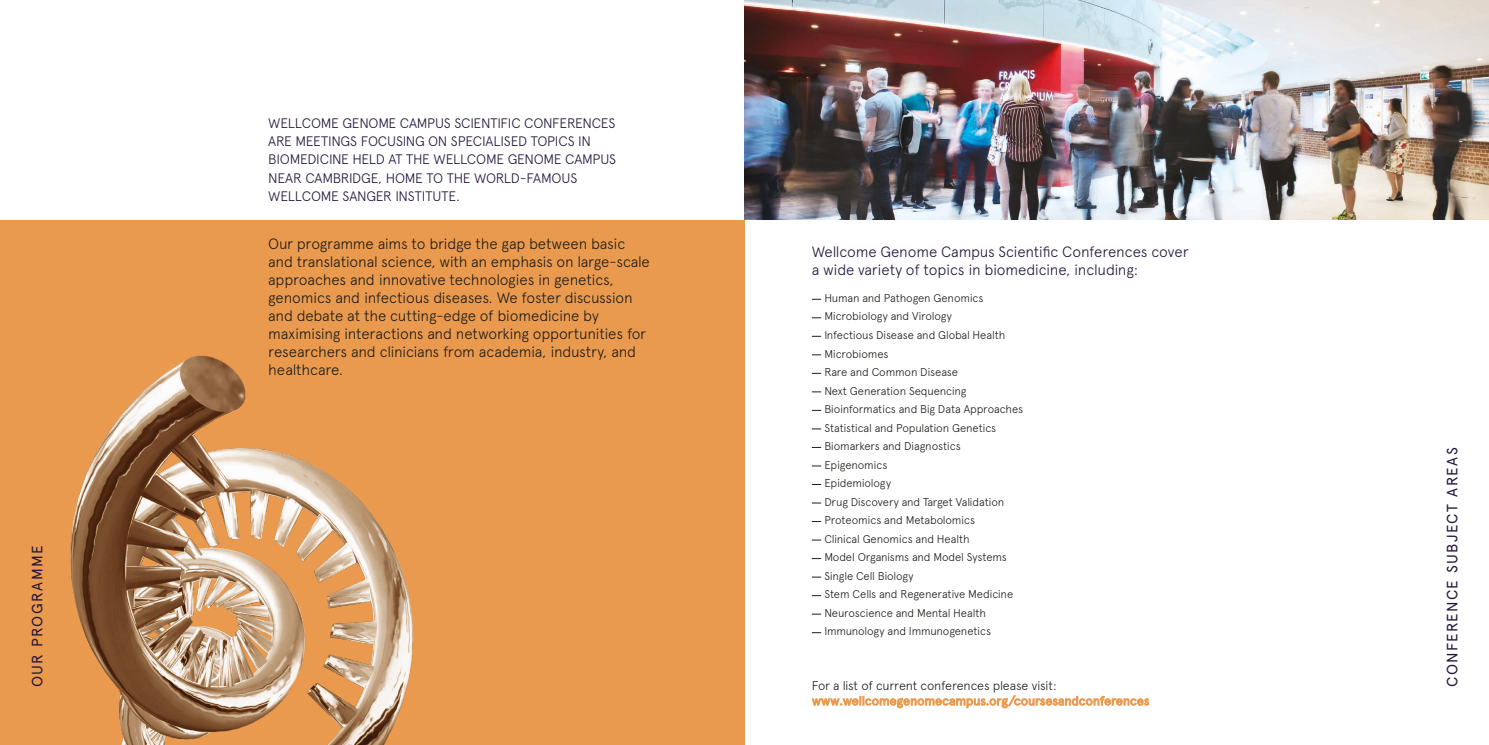
<style>
.page{position:relative;width:1489px;height:745px;background:#fff}
.page>*{position:absolute;margin:0;border:0;box-sizing:border-box;transform-origin:0 0}
.t1{font:300 15px/18px "Apercu";letter-spacing:-.015em;color:#1d1d1b}
.t2{font:300 15px/18px "Apercu";letter-spacing:-.015em;color:#26173c}
.t3{font:15px "Apercu";letter-spacing:.085em;color:#26173c}
.t4{font:300 13.75px/18.1px "Apercu";letter-spacing:-.015em;color:#26173c}
.t5{font:300 12.5px "Apercu";letter-spacing:-.015em;color:#1d1d1b}
.t6{font:300 11.25px/18.5px "Apercu";letter-spacing:-.015em;color:#1d1d1b}
</style>
<div class="page">
<svg style="left:0;top:220px;width:744px;height:524px;background:#dd9856"></svg>
<svg style="left:811px;top:695px;width:338px;height:12px"></svg>
<img style="left:744px;top:0;width:744px;height:220px">
<h1 class="t3" style="left:28px;top:686px;width:142px;rotate:-90deg">OUR PROGRAMME</h1>
<p class="t4" style="left:268px;top:114px;width:349px">WELLCOME GENOME CAMPUS SCIENTIFIC CONFERENCES ARE MEETINGS FOCUSING ON SPECIALISED TOPICS IN BIOMEDICINE HELD AT THE WELLCOME GENOME CAMPUS NEAR CAMBRIDGE, HOME TO THE WORLD-FAMOUS WELLCOME SANGER INSTITUTE.</p>
<p class="t1" style="left:268px;top:234px;width:383px">Our programme aims to bridge the gap between basic and translational science, with an emphasis on large-scale approaches and innovative technologies in genetics, genomics and infectious diseases. We foster discussion and debate at the cutting-edge of biomedicine by maximising interactions and networking opportunities for researchers and clinicians from academia, industry, and healthcare.</p>
<h1 class="t2" style="left:811px;top:242px;width:378px">Wellcome Genome Campus Scientific Conferences cover a wide variety of topics in biomedicine, including:</h1>
<p class="t6" style="left:824px;top:288px;width:200px">Human and Pathogen Genomics<br>Microbiology and Virology<br>Infectious Disease and Global Health<br>Microbiomes<br>Rare and Common Disease<br>Next Generation Sequencing<br>Bioinformatics and Big Data Approaches<br>Statistical and Population Genetics<br>Biomarkers and Diagnostics<br>Epigenomics<br>Epidemiology<br>Drug Discovery and Target Validation<br>Proteomics and Metabolomics<br>Clinical Genomics and Health<br>Model Organisms and Model Systems<br>Single Cell Biology<br>Stem Cells and Regenerative Medicine<br>Neuroscience and Mental Health<br>Immunology and Immunogenetics</p>
<p class="t5" style="left:811px;top:678px;width:246px">For a list of current conferences please visit:</p>
<h1 class="t3" style="left:1443px;top:686px;width:241px;rotate:-90deg">CONFERENCE SUBJECT AREAS</h1>
</div>
